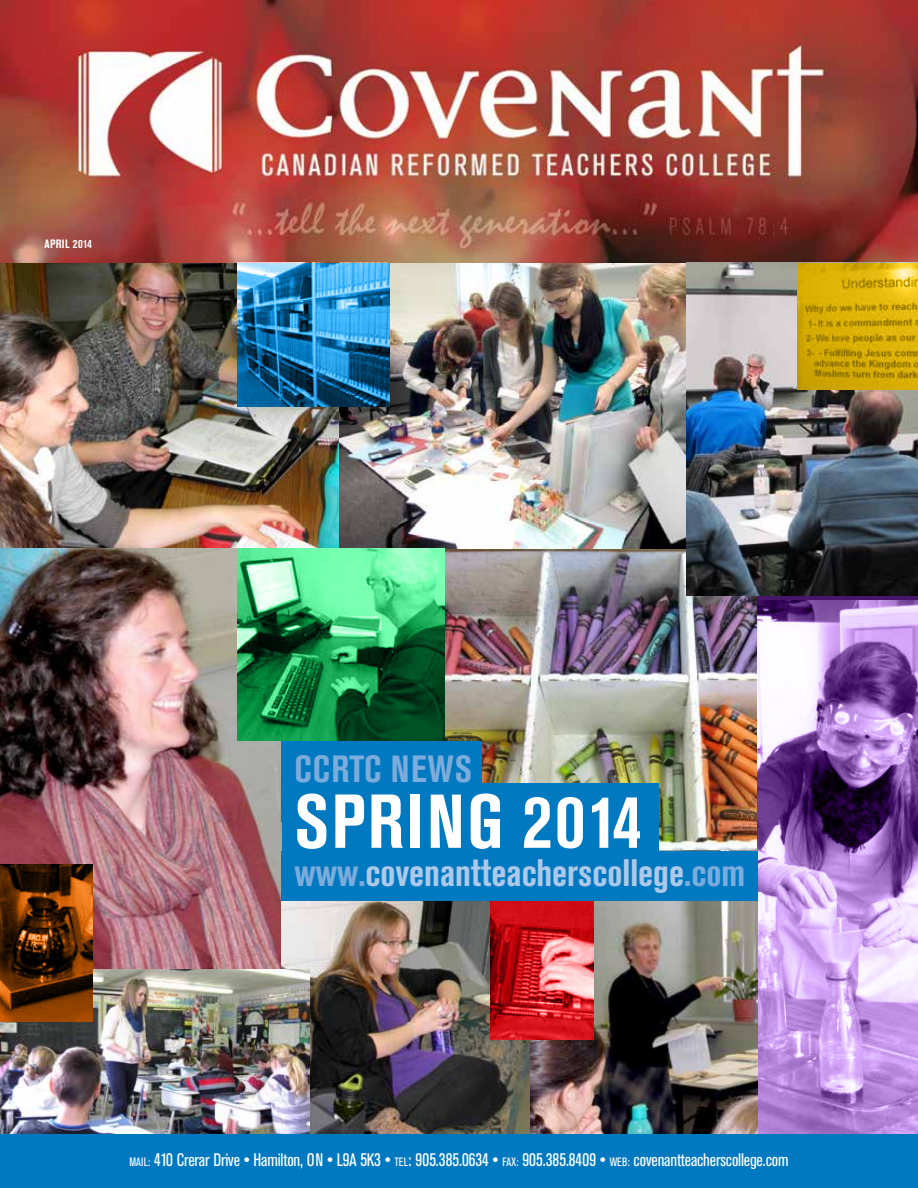
<style>
.page{position:relative;width:918px;height:1188px;background:#fff}
.page>*{position:absolute;margin:0;border:0;box-sizing:border-box;transform-origin:0 0}
.t1{font:700 condensed 75.3px "Akzidenz Grotesk BE";letter-spacing:.035em;color:#fff}
.t2{font:700 condensed 37.95px "Akzidenz Grotesk BE";color:#adc8e9}
.t3{font:700 condensed 37.5px "Akzidenz Grotesk BE";letter-spacing:.03em;color:#7cacdc}
.t4{font:condensed 18px "Akzidenz Grotesk BE";letter-spacing:-.01em;color:#fff}
.t5{font:700 condensed 12px "Akzidenz Grotesk BE";letter-spacing:.035em;color:#fff}
.s1{color:#7cacdc}
.s2{font-size:12px}
</style>
<div class="page">
<img style="left:444px;top:549px;width:314px;height:302px">
<img style="left:0;top:263px;width:340px;height:286px">
<img style="left:340px;top:263px;width:346px;height:286px">
<img style="left:0;top:549px;width:282px;height:421px">
<img style="left:0;top:0;width:918px;height:263px">
<img style="left:758px;top:600px;width:160px;height:534px">
<img style="left:686px;top:263px;width:232px;height:332px">
<img style="left:797px;top:263px;width:121px;height:126px">
<img style="left:282px;top:901px;width:248px;height:234px">
<img style="left:530px;top:901px;width:228px;height:234px">
<img style="left:237px;top:549px;width:207px;height:192px">
<img style="left:237px;top:263px;width:152px;height:144px">
<img style="left:0;top:970px;width:310px;height:165px">
<div style="left:282px;top:741px;width:200px;height:80px;background:#0079c1"></div>
<div style="left:282px;top:784px;width:376px;height:78px;background:#0079c1"></div>
<div style="left:282px;top:851px;width:476px;height:50px;background:#0079c1"></div>
<img style="left:490px;top:901px;width:104px;height:138px">
<img style="left:0;top:864px;width:93px;height:157px">
<div style="left:0;top:1135px;width:918px;height:53px;background:#0079c1"></div>
<p class="t5" style="left:45px;top:237px;width:49px">April 2014</p>
<h3 class="t3" style="left:294px;top:747px;width:179px">CCRTC NEWS</h3>
<h1 class="t1" style="left:294px;top:779px;width:349px">Spring 2014</h1>
<h2 class="t2" style="left:294px;top:851px;width:452px"><span class="s1">www.</span>covenantteacherscollege<span class="s1">.com</span></h2>
<p class="t4" style="left:129px;top:1150px;width:661px"><span class="s2">Mail:</span> 410 Crerar Drive • Hamilton, ON • L9A 5K3 • <span class="s2">Tel</span>: 905.385.0634 • <span class="s2">fax:</span> 905.385.8409 • <span class="s2">web:</span> covenantteacherscollege.com</p>
</div>
